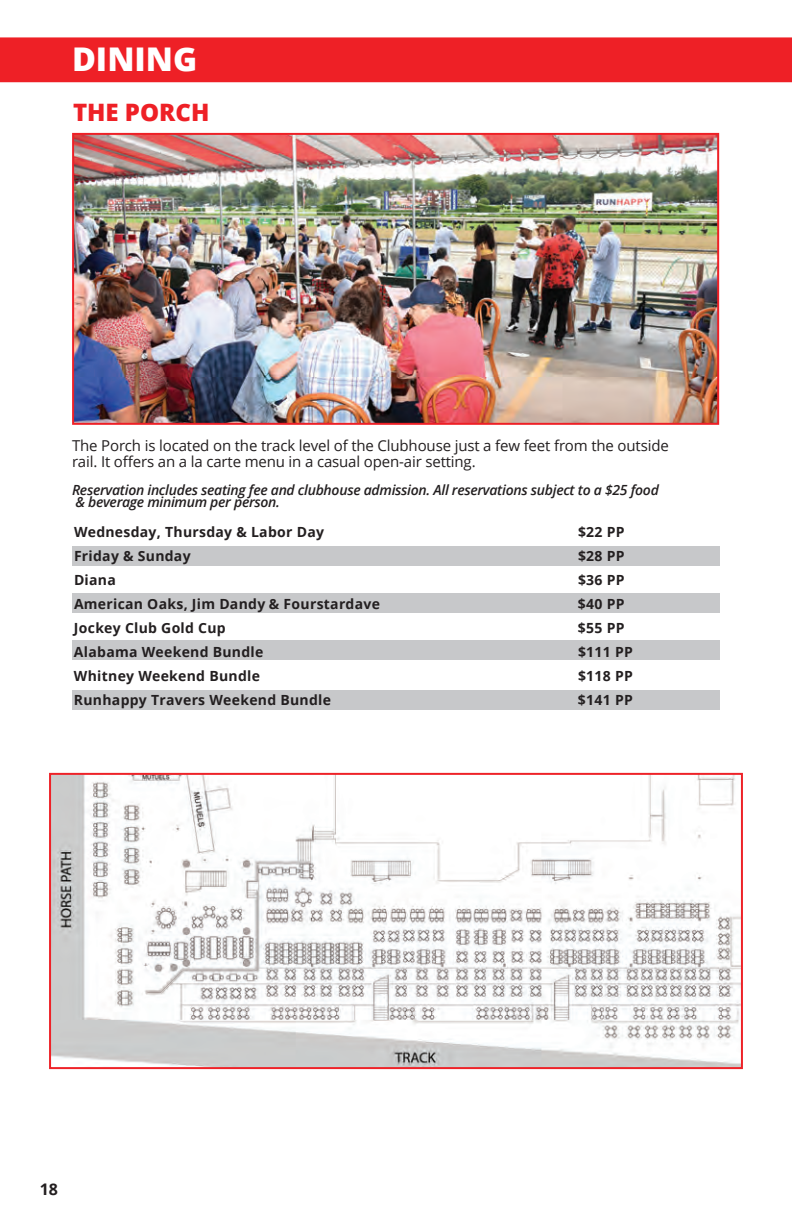
<style>
.page{position:relative;width:792px;height:1224px;background:#fff}
.page>*{position:absolute;margin:0;border:0;box-sizing:border-box;transform-origin:0 0}
.t1{font:800 32.6px "Open Sans";color:#fff}
.t2{font:800 24px "Open Sans";color:#ee2026}
.t3{font:700 16px "Open Sans";color:#231f20}
.t4{font:15px/16px "Open Sans";letter-spacing:-.01em;color:#231f20}
.t5{font:700 14px "Open Sans";letter-spacing:.02em;color:#231f20}
.t6{font:italic 600 14px/12px "Open Sans";letter-spacing:-.02em;color:#231f20}
</style>
<div class="page">
<img style="left:75px;top:136px;width:641px;height:286px">
<div style="left:72px;top:133px;width:647px;height:292px;border:2px solid #ee2026"></div>
<div style="left:0;top:37px;width:792px;height:45px;background:#ee2026"></div>
<div style="left:72px;top:546px;width:648px;height:20px;background:#c7c8ca"></div>
<div style="left:72px;top:593px;width:648px;height:20px;background:#c7c8ca"></div>
<div style="left:72px;top:641px;width:648px;height:19px;background:#c7c8ca"></div>
<div style="left:72px;top:690px;width:648px;height:20px;background:#c7c8ca"></div>
<img style="left:52px;top:776px;width:688px;height:290px">
<div style="left:49px;top:773px;width:694px;height:296px;border:2px solid #ee2228"></div>
<h1 class="t1" style="left:72px;top:35px;width:127px">DINING</h1>
<h2 class="t2" style="left:73px;top:94px;width:138px">THE PORCH</h2>
<p class="t4" style="left:72px;top:437px;width:598px">The Porch is located on the track level of the Clubhouse just a few feet from the outside rail. It offers an a la carte menu in a casual open-air setting.</p>
<p class="t6" style="left:72px;top:484px;width:588px">Reservation includes seating fee and clubhouse admission. All reservations subject to a $25 food &amp; beverage minimum per person.</p>
<p class="t5" style="left:74px;top:522px;width:252px">Wednesday, Thursday &amp; Labor Day</p>
<p class="t5" style="left:578px;top:522px;width:48px">$22 PP</p>
<p class="t5" style="left:74px;top:546px;width:118px">Friday &amp; Sunday</p>
<p class="t5" style="left:578px;top:546px;width:48px">$28 PP</p>
<p class="t5" style="left:74px;top:570px;width:43px">Diana</p>
<p class="t5" style="left:578px;top:570px;width:48px">$36 PP</p>
<p class="t5" style="left:74px;top:594px;width:308px">American Oaks, Jim Dandy &amp; Fourstardave</p>
<p class="t5" style="left:578px;top:594px;width:48px">$40 PP</p>
<p class="t5" style="left:74px;top:618px;width:153px">Jockey Club Gold Cup</p>
<p class="t5" style="left:578px;top:618px;width:48px">$55 PP</p>
<p class="t5" style="left:74px;top:642px;width:191px">Alabama Weekend Bundle</p>
<p class="t5" style="left:578px;top:642px;width:56px">$111 PP</p>
<p class="t5" style="left:74px;top:666px;width:187px">Whitney Weekend Bundle</p>
<p class="t5" style="left:578px;top:666px;width:56px">$118 PP</p>
<p class="t5" style="left:74px;top:690px;width:259px">Runhappy Travers Weekend Bundle</p>
<p class="t5" style="left:578px;top:690px;width:56px">$141 PP</p>
<p class="t3" style="left:40px;top:1178px;width:20px">18</p>
</div>
